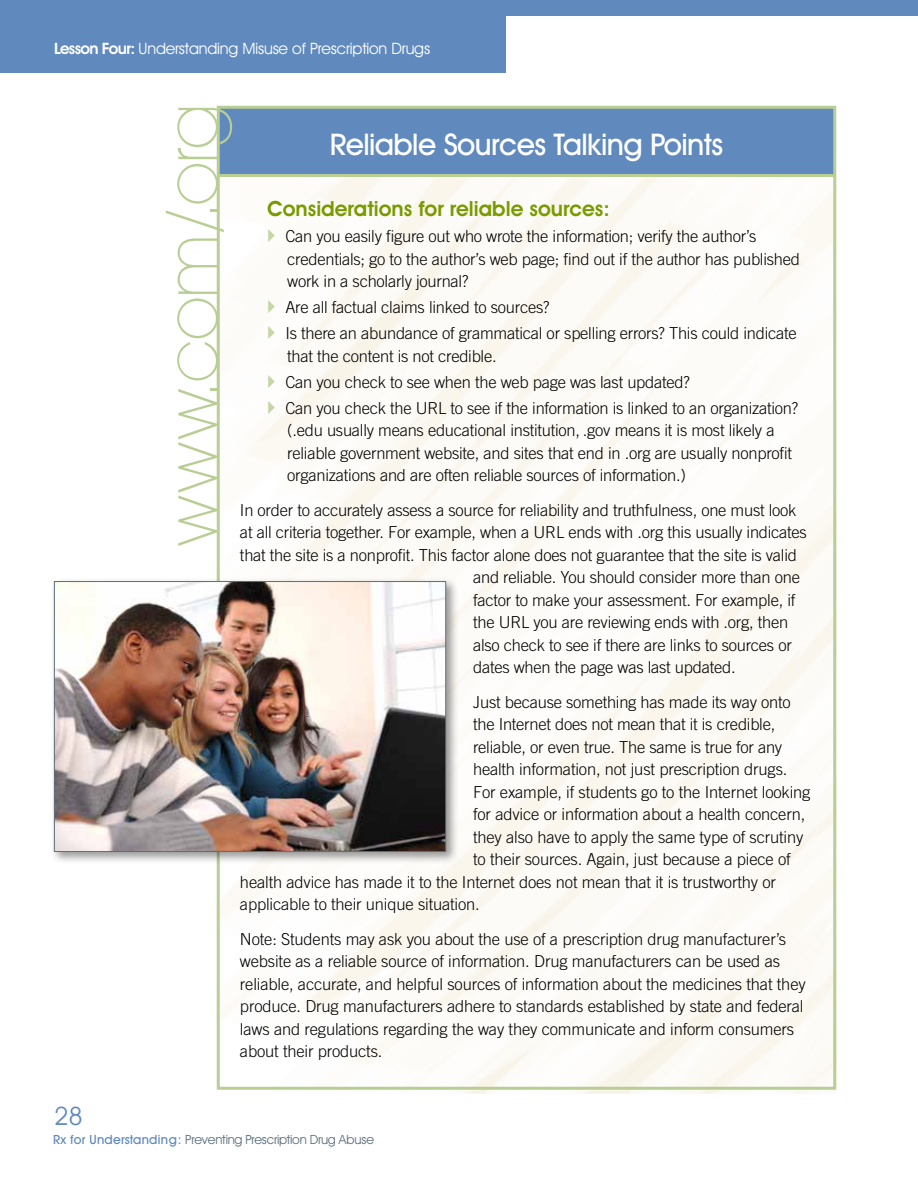
<style>
.page{position:relative;width:918px;height:1188px;background:#fff}
.page>*{position:absolute;margin:0;border:0;box-sizing:border-box;transform-origin:0 0}
.t1{font:200 72px "Avant Garde IT Cby BT";letter-spacing:-.02em;color:#b9ce95}
.t2{font:500 30px "Avant Garde IT Cby BT";letter-spacing:-.02em;color:#fff}
.t3{font:25.5px "Avant Garde IT Cby BT";color:#6089bd}
.t4{font:600 21px "Avant Garde IT Cby BT";color:#799a00}
.t5{font:300 16.5px/22.5px "Trade Gothic";letter-spacing:-.015em;color:#000}
.t6{font:15.75px "Avant Garde IT Cby BT";letter-spacing:-.01em;color:#fff}
.t7{font:12.75px "Avant Garde IT Cby BT";letter-spacing:-.02em;color:#5c6f7c}
.s1{font-weight:600}
.s2{font-weight:500;color:#6089bd}
</style>
<div class="page">
<div style="left:0;top:0;width:918px;height:16px;background:#6089bd"></div>
<div style="left:0;top:0;width:506px;height:73px;background:#6089bd"></div>
<div style="left:219px;top:108px;width:615px;height:68px;background:#6089bd"></div>
<hr style="left:218px;top:174px;width:616px;height:3px;background:#b9ce95">
<div style="left:51px;top:578px;width:408px;height:287px;background:#000;opacity:.4"></div>
<img style="left:56px;top:583px;width:388px;height:267px">
<div style="left:54px;top:581px;width:392px;height:271px;border:1px solid #5c6f7c"></div>
<p class="t6" style="left:54px;top:39px;width:378px"><span class="s1">Lesson Four:</span> Understanding Misuse of Prescription Drugs</p>
<h1 class="t1" style="left:148px;top:545px;width:443px;rotate:-90deg">www.com/.org</h1>
<h2 class="t2" style="left:330px;top:126px;width:395px">Reliable Sources Talking Points</h2>
<p class="t4" style="left:267px;top:196px;width:344px">Considerations for reliable sources:</p>
<p class="t5" style="left:285px;top:225px;width:516px">Can you easily figure out who wrote the information; verify the author’s credentials; go to the author’s web page; find out if the author has published work in a scholarly journal?</p>
<p class="t5" style="left:285px;top:294px;width:513px;line-height:26px">Are all factual claims linked to sources?<br>Is there an abundance of grammatical or spelling errors? This could indicate</p>
<p class="t5" style="left:285px;top:343px;width:514px;line-height:26px">that the content is not credible.<br>Can you check to see when the web page was last updated?<br>Can you check the URL to see if the information is linked to an organization?</p>
<p class="t5" style="left:287px;top:419px;width:506px">(.edu usually means educational institution, .gov means it is most likely a reliable government website, and sites that end in .org are usually nonprofit organizations and are often reliable sources of information.)</p>
<p class="t5" style="left:240px;top:498px;width:558px">In order to accurately assess a source for reliability and truthfulness, one must look</p>
<p class="t5" style="left:240px;top:521px;width:568px">at all criteria together. For example, when a URL ends with .org this usually indicates</p>
<p class="t5" style="left:240px;top:543px;width:559px">that the site is a nonprofit. This factor alone does not guarantee that the site is valid</p>
<p class="t5" style="left:473px;top:566px;width:328px">and reliable. You should consider more than one</p>
<p class="t5" style="left:473px;top:588px;width:324px">factor to make your assessment. For example, if</p>
<p class="t5" style="left:473px;top:611px;width:317px">the URL you are reviewing ends with .org, then</p>
<p class="t5" style="left:473px;top:633px;width:320px">also check to see if there are links to sources or</p>
<p class="t5" style="left:473px;top:656px;width:264px">dates when the page was last updated.</p>
<p class="t5" style="left:473px;top:690px;width:319px">Just because something has made its way onto</p>
<p class="t5" style="left:473px;top:713px;width:304px">the Internet does not mean that it is credible,</p>
<p class="t5" style="left:473px;top:735px;width:311px">reliable, or even true. The same is true for any</p>
<p class="t5" style="left:473px;top:758px;width:316px">health information, not just prescription drugs.</p>
<p class="t5" style="left:473px;top:780px;width:339px">For example, if students go to the Internet looking</p>
<p class="t5" style="left:473px;top:803px;width:334px">for advice or information about a health concern,</p>
<p class="t5" style="left:473px;top:825px;width:332px">they also have to apply the same type of scrutiny</p>
<p class="t5" style="left:473px;top:848px;width:319px">to their sources. Again, just because a piece of</p>
<p class="t5" style="left:240px;top:870px;width:538px">health advice has made it to the Internet does not mean that it is trustworthy or</p>
<p class="t5" style="left:240px;top:893px;width:241px">applicable to their unique situation.</p>
<p class="t5" style="left:240px;top:927px;width:567px">Note: Students may ask you about the use of a prescription drug manufacturer’s website as a reliable source of information. Drug manufacturers can be used as reliable, accurate, and helpful sources of information about the medicines that they produce. Drug manufacturers adhere to standards established by state and federal laws and regulations regarding the way they communicate and inform consumers about their products.</p>
<h3 class="t3" style="left:54px;top:1101px;width:30px">28</h3>
<p class="t7" style="left:53px;top:1132px;width:323px"><span class="s2">Rx for Understanding:</span> Preventing Prescription Drug Abuse</p>
</div>
